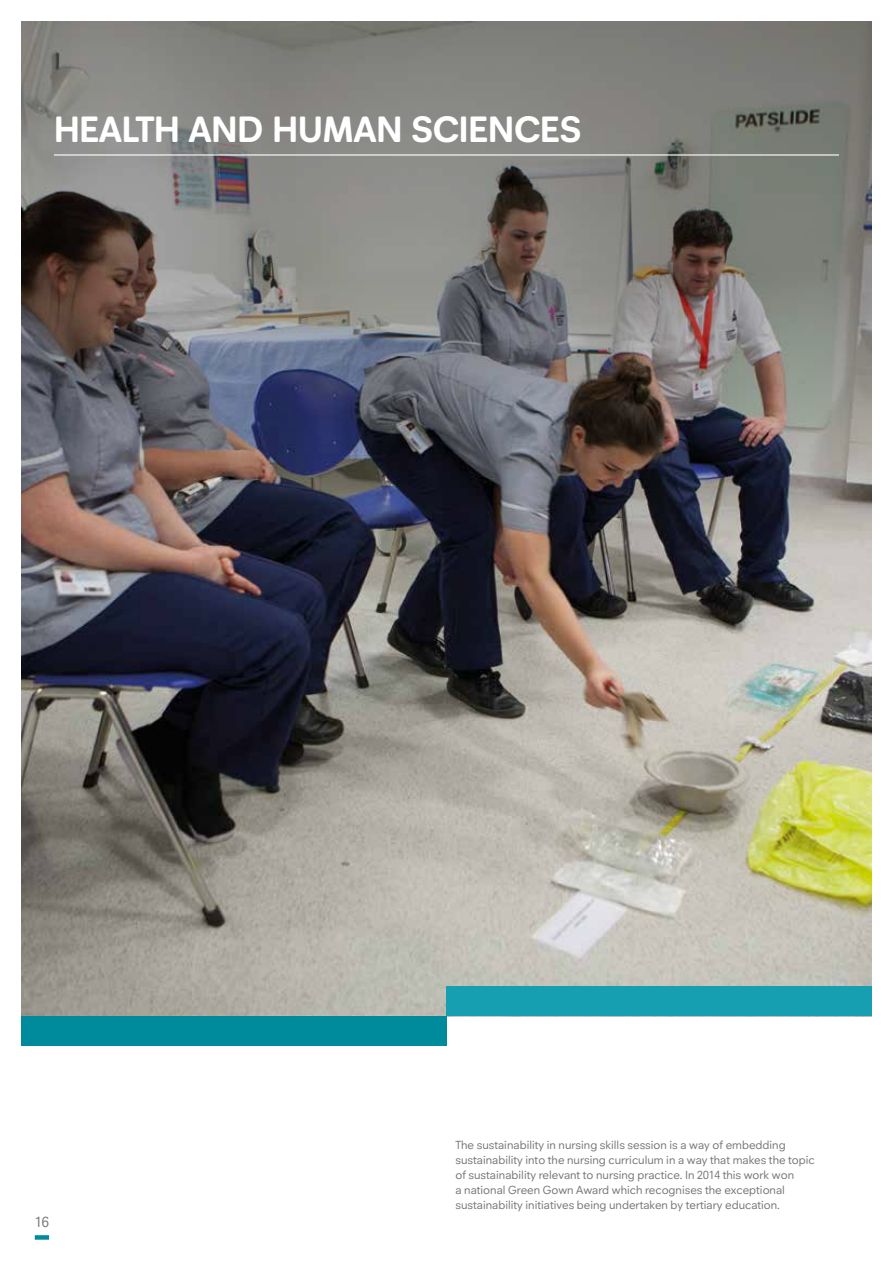
<style>
.page{position:relative;width:893px;height:1263px;background:#fff}
.page>*{position:absolute;margin:0;border:0;box-sizing:border-box;transform-origin:0 0}
.t1{font:700 37.5px "Neuzeitfor Plymouth";color:#fff}
.t2{font:15px "Neuzeitfor Plymouth";color:#747373}
.t3{font:12px/15px "Neuzeitfor Plymouth";color:#747373}
</style>
<div class="page">
<div style="left:35px;top:1235px;width:14px;height:5px;background:#008b9d"></div>
<img style="left:21px;top:540px;width:851px;height:476px">
<img style="left:21px;top:21px;width:851px;height:519px">
<hr style="left:54px;top:154px;width:785px;height:2px;background:#fff">
<div style="left:21px;top:1016px;width:425px;height:30px;background:#008b9d"></div>
<div style="left:446px;top:986px;width:426px;height:30px;background:#159fb0"></div>
<h1 class="t1" style="left:54px;top:106px;width:529px">HEALTH AND HUMAN SCIENCES</h1>
<p class="t2" style="left:35px;top:1212px;width:16px">16</p>
<p class="t3" style="left:455px;top:1137px;width:361px">The sustainability in nursing skills session is a way of embedding sustainability into the nursing curriculum in a way that makes the topic of sustainability relevant to nursing practice. In 2014 this work won<br>a national Green Gown Award which recognises the exceptional sustainability initiatives being undertaken by tertiary education.</p>
</div>
